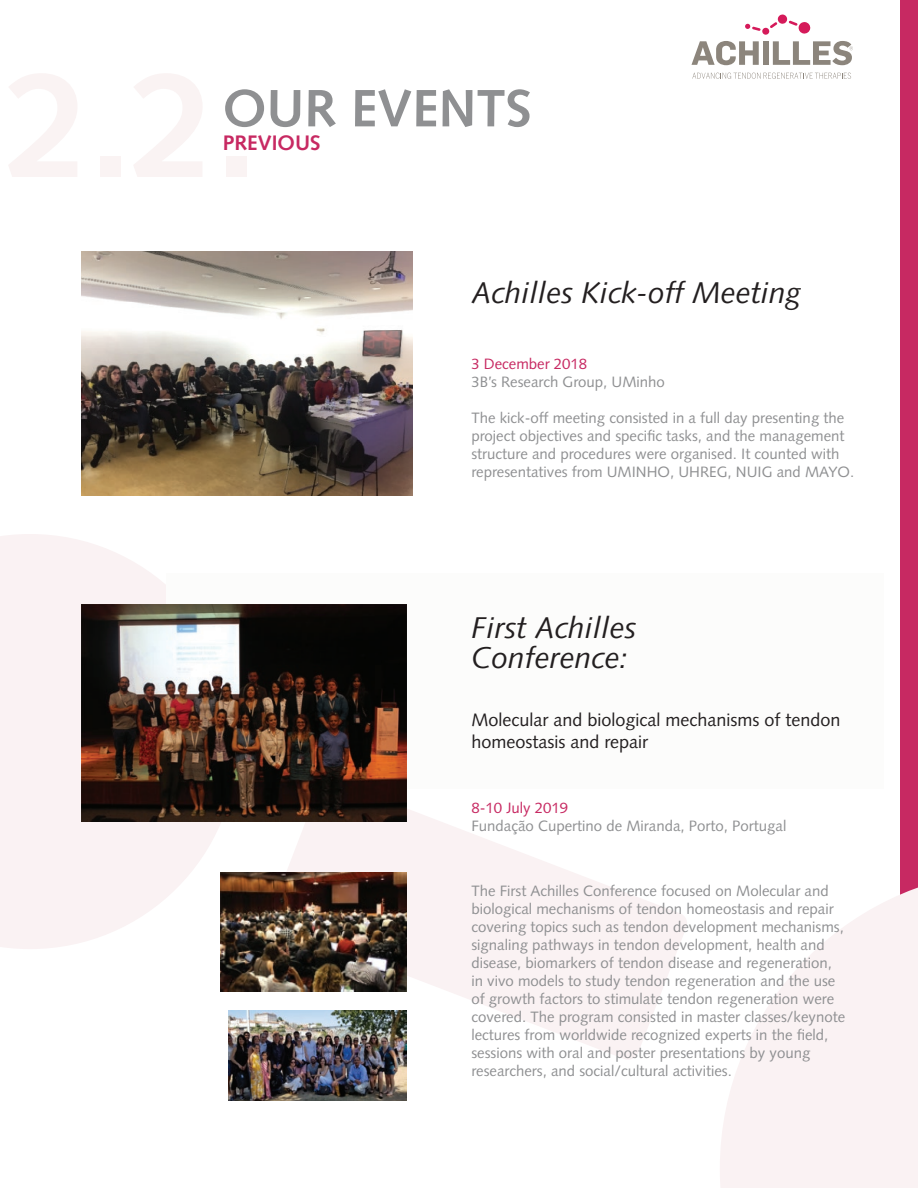
<style>
.page{position:relative;width:918px;height:1188px;background:#fff}
.page>*{position:absolute;margin:0;border:0;box-sizing:border-box;transform-origin:0 0}
.t1{font:700 52.5px "Syntax LT Std";color:#8f9092}
.t2{font:italic 30px "Syntax LT Std";color:#231f20}
.t3{font:700 21px "Syntax LT Std";color:#c72962}
.t4{font:18px/21.6px "Syntax LT Std";color:#231f20}
.t5{font:15px/18px "Syntax LT Std";color:#8f9092}
.t6{font:15px "Syntax LT Std";color:#c72962}
</style>
<div class="page">
<div style="left:901px;top:0;width:17px;height:1188px;background:#c72962"></div>
<svg style="left:720px;top:870px;width:198px;height:318px;fill:#faf2f3"></svg>
<svg style="left:0;top:534px;width:238px;height:415px;fill:#faf2f3"></svg>
<svg style="left:269px;top:809px;width:418px;height:250px;fill:#faf2f3"></svg>
<svg style="left:691px;top:41px;width:68px;height:24px"></svg>
<div style="left:763px;top:41px;width:6px;height:24px;background:#8c857c"></div>
<svg style="left:773px;top:41px;width:80px;height:24px"></svg>
<svg style="left:770px;top:22px;width:7px;height:6px"></svg>
<svg style="left:745px;top:24px;width:16px;height:7px"></svg>
<div style="left:762px;top:28px;width:7px;height:7px;background:#d51a5a;border-radius:50%"></div>
<svg style="left:777px;top:14px;width:10px;height:10px"></svg>
<svg style="left:789px;top:21px;width:22px;height:13px"></svg>
<svg style="left:692px;top:73px;width:159px;height:6px"></svg>
<div style="left:166px;top:573px;width:717px;height:216px;background:#fcfcfb"></div>
<img style="left:81px;top:251px;width:332px;height:244px">
<img style="left:81px;top:605px;width:326px;height:216px">
<img style="left:221px;top:873px;width:186px;height:119px">
<img style="left:228px;top:1010px;width:179px;height:91px">
<p class="t1" style="left:223px;top:78px;width:311px">OUR EVENTS</p>
<p class="t3" style="left:223px;top:131px;width:99px">PREVIOUS</p>
<p class="t2" style="left:471px;top:275px;width:331px">Achilles Kick-off Meeting</p>
<p class="t6" style="left:471px;top:355px;width:117px">3 December 2018</p>
<p class="t5" style="left:471px;top:373px;width:195px">3B’s Research Group, UMinho</p>
<p class="t5" style="left:471px;top:409px;width:384px">The kick-off meeting consisted in a full day presenting the project objectives and specific tasks, and the management structure and procedures were organised. It counted with representatives from UMINHO, UHREG, NUIG and MAYO.</p>
<p class="t2" style="left:471px;top:610px;width:167px">First Achilles</p>
<p class="t2" style="left:471px;top:640px;width:158px">Conference:</p>
<p class="t4" style="left:471px;top:709px;width:371px">Molecular and biological mechanisms of tendon homeostasis and repair</p>
<p class="t6" style="left:471px;top:799px;width:98px">8-10 July 2019</p>
<p class="t5" style="left:471px;top:817px;width:317px">Fundação Cupertino de Miranda, Porto, Portugal</p>
<p class="t5" style="left:471px;top:882px;width:374px">The First Achilles Conference focused on Molecular and biological mechanisms of tendon homeostasis and repair covering topics such as tendon development mechanisms, signaling pathways in tendon development, health and</p>
<p class="t5" style="left:471px;top:954px;width:375px">disease, biomarkers of tendon disease and regeneration, in vivo models to study tendon regeneration and the use of growth factors to stimulate tendon regeneration were covered. The program consisted in master classes/keynote lectures from worldwide recognized experts in the field,</p>
<p class="t5" style="left:471px;top:1044px;width:341px">sessions with oral and poster presentations by young</p>
<p class="t5" style="left:471px;top:1062px;width:262px">researchers, and social/cultural activities.</p>
</div>
